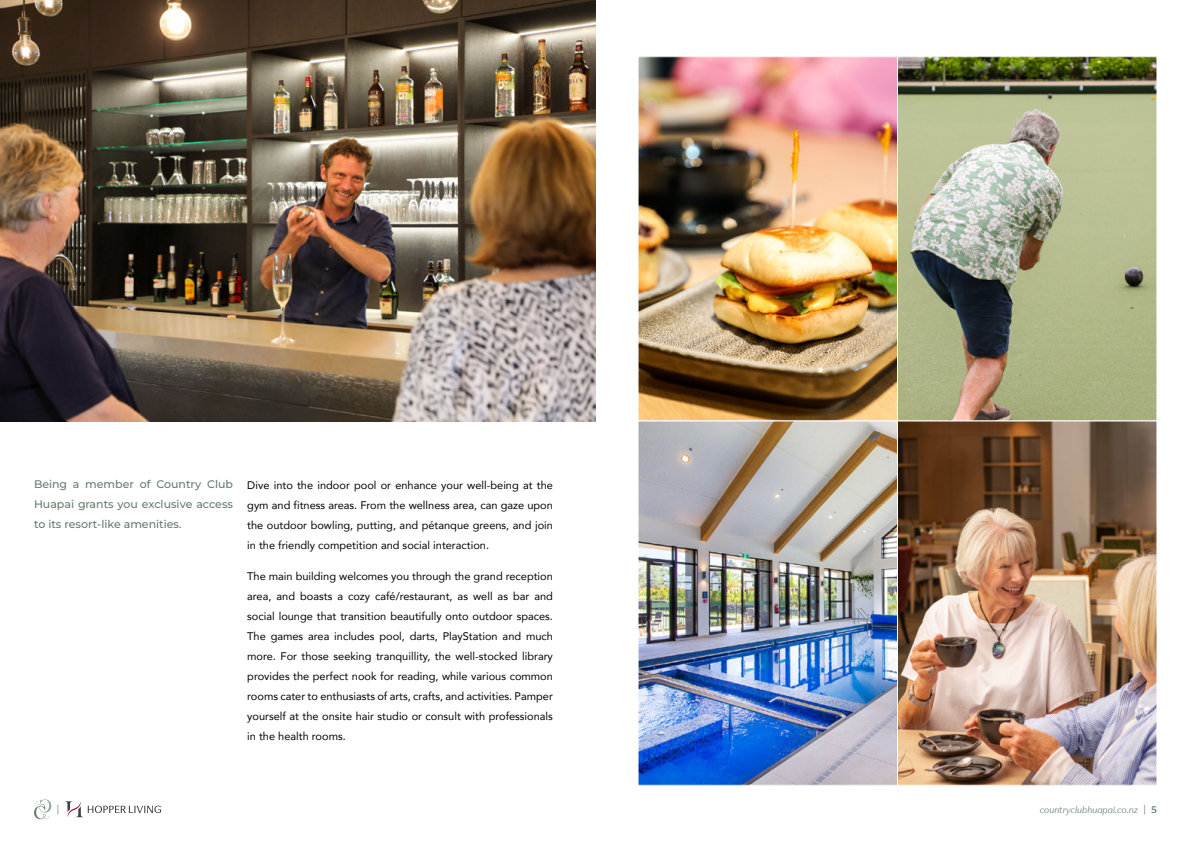
<style>
.page{position:relative;width:1191px;height:842px;background:#fff}
.page>*{position:absolute;margin:0;border:0;box-sizing:border-box;transform-origin:0 0}
.t1{font:11px/20px "Avenir";color:#000;text-align:justify}
.t2{font:100 11px/20px "Montserrat";color:#647d6c;text-align:justify}
.t3{font:italic 300 9px "Super Blue";color:#647d6c}
.t4{font:300 9px "Super Blue";color:#647d6c}
.s1{font-style:normal}
.s2{font-weight:700;font-style:normal}
</style>
<div class="page">
<svg style="left:34px;top:799px;width:17px;height:20px"></svg>
<svg style="left:65px;top:801px;width:96px;height:16px"></svg>
<img style="left:639px;top:58px;width:516px;height:726px">
<div style="left:897px;top:420px;width:260px;height:366px;border:1px solid #fff"></div>
<div style="left:637px;top:56px;width:261px;height:365px;border:1px solid #fff"></div>
<div style="left:637px;top:420px;width:261px;height:366px;border:1px solid #fff"></div>
<img style="left:0;top:0;width:595px;height:421px">
<p class="t2" style="left:34px;top:474px;width:200px">Being a member of Country Club Huapai grants you exclusive access to its resort-like amenities.</p>
<p class="t1" style="left:247px;top:474px;width:307px">Dive into the indoor pool or enhance your well-being at the gym and fitness areas. From the wellness area, can gaze upon the outdoor bowling, putting, and pétanque greens, and join in the friendly competition and social interaction.</p>
<p class="t1" style="left:247px;top:566px;width:307px">The main building welcomes you through the grand reception area, and boasts a cozy café/restaurant, as well as bar and social lounge that transition beautifully onto outdoor spaces.<br>The games area includes pool, darts, PlayStation and much more. For those seeking tranquillity, the well-stocked library provides the perfect nook for reading, while various common rooms cater to enthusiasts of arts, crafts, and activities. Pamper yourself at the onsite hair studio or consult with professionals in the health rooms.</p>
<p class="t4" style="left:57px;top:803px;width:4px">|</p>
<p class="t3" style="left:1039px;top:803px;width:119px">countryclubhuapai.co.nz <span class="s1">|</span> <span class="s2">5</span></p>
</div>
